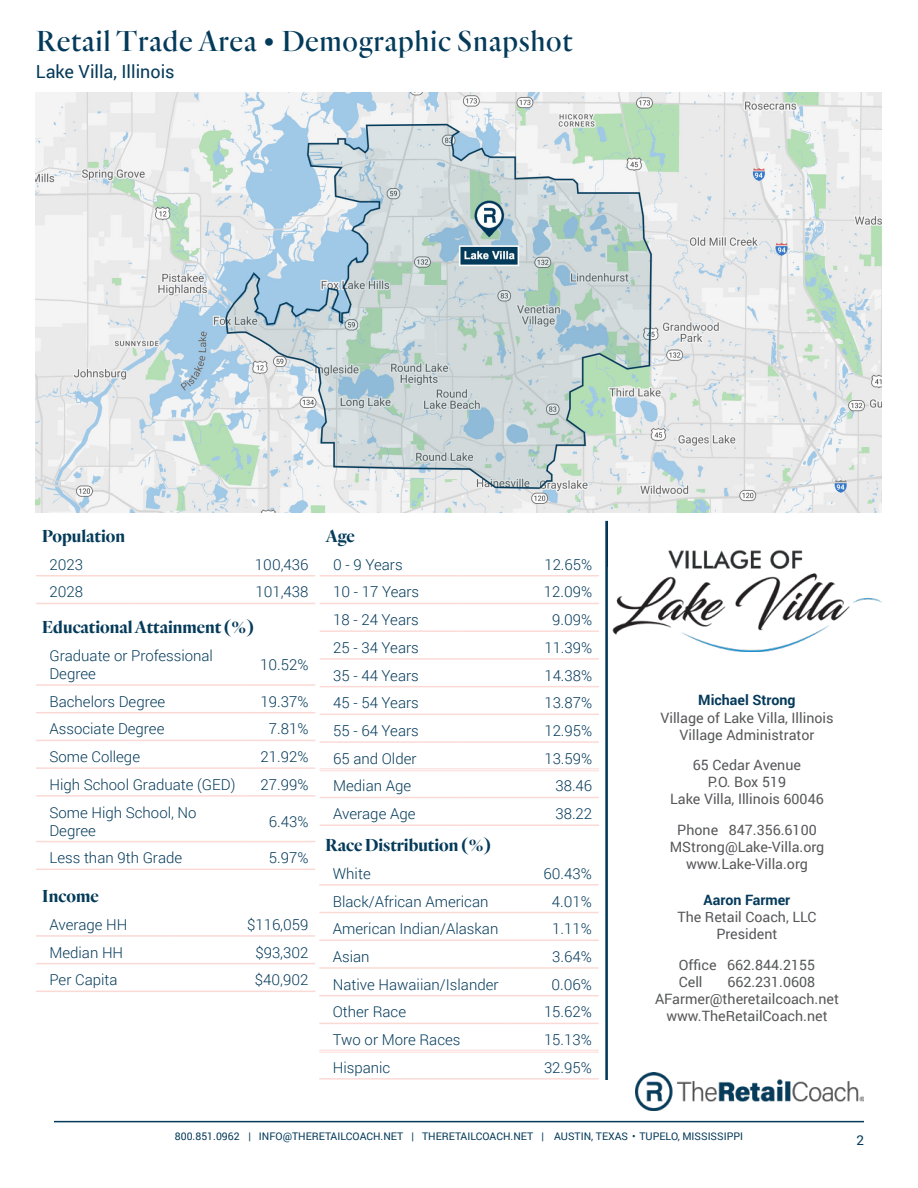
<style>
.page{position:relative;width:918px;height:1188px;background:#fff}
.page>*{position:absolute;margin:0;border:0;box-sizing:border-box;transform-origin:0 0}
.BlueTitles{font:30px "TRC Quarto Regular";letter-spacing:.025em;color:#043a5a}
.t1{font:18px "TRC Quarto Bold";color:#043a5a}
.BlueTitles-2{font:18px "Roboto";color:#043a5a}
.t2{font:300 15px/18px "Roboto";color:#043a5a}
.t3{font:14.25px/17.1px "Roboto";color:#57585a;text-align:center}
.t4{font:700 14.25px "Roboto";color:#043a5a}
.t5{font:13.5px "Roboto";color:#043a5a}
.t6{font:10.5px "Roboto";color:#043a5a}
</style>
<div class="page">
<img style="left:636px;top:1073px;width:228px;height:37px">
<hr style="left:54px;top:1121px;width:810px;height:1px;background:#043a5a">
<img style="left:612px;top:550px;width:270px;height:101px">
<img style="left:36px;top:93px;width:846px;height:420px">
<hr style="left:320px;top:575px;width:139px;height:2px;background:#fbdad6">
<hr style="left:459px;top:575px;width:140px;height:2px;background:#fbdad6">
<hr style="left:320px;top:603px;width:139px;height:1px;background:#fbdad6">
<hr style="left:459px;top:603px;width:140px;height:1px;background:#fbdad6">
<hr style="left:320px;top:630px;width:139px;height:2px;background:#fbdad6">
<hr style="left:459px;top:630px;width:140px;height:2px;background:#fbdad6">
<hr style="left:320px;top:658px;width:139px;height:2px;background:#fbdad6">
<hr style="left:459px;top:658px;width:140px;height:2px;background:#fbdad6">
<hr style="left:320px;top:686px;width:139px;height:1px;background:#fbdad6">
<hr style="left:459px;top:686px;width:140px;height:1px;background:#fbdad6">
<hr style="left:320px;top:714px;width:139px;height:1px;background:#fbdad6">
<hr style="left:459px;top:714px;width:140px;height:1px;background:#fbdad6">
<hr style="left:320px;top:741px;width:139px;height:2px;background:#fbdad6">
<hr style="left:459px;top:741px;width:140px;height:2px;background:#fbdad6">
<hr style="left:320px;top:797px;width:139px;height:1px;background:#fbdad6">
<hr style="left:459px;top:797px;width:140px;height:1px;background:#fbdad6">
<hr style="left:320px;top:824px;width:139px;height:2px;background:#fbdad6">
<hr style="left:459px;top:824px;width:140px;height:2px;background:#fbdad6">
<hr style="left:320px;top:768px;width:139px;height:1px;background:#fbdad6">
<hr style="left:320px;top:770px;width:139px;height:1px;background:#fbdad6">
<hr style="left:459px;top:768px;width:140px;height:1px;background:#fbdad6">
<hr style="left:459px;top:770px;width:140px;height:1px;background:#fbdad6">
<hr style="left:319px;top:884px;width:188px;height:2px;background:#fbdad6">
<hr style="left:507px;top:884px;width:92px;height:2px;background:#fbdad6">
<hr style="left:319px;top:912px;width:188px;height:1px;background:#fbdad6">
<hr style="left:507px;top:912px;width:92px;height:1px;background:#fbdad6">
<hr style="left:319px;top:940px;width:188px;height:1px;background:#fbdad6">
<hr style="left:507px;top:940px;width:92px;height:1px;background:#fbdad6">
<hr style="left:319px;top:967px;width:188px;height:2px;background:#fbdad6">
<hr style="left:507px;top:967px;width:92px;height:2px;background:#fbdad6">
<hr style="left:319px;top:995px;width:188px;height:1px;background:#fbdad6">
<hr style="left:507px;top:995px;width:92px;height:1px;background:#fbdad6">
<hr style="left:319px;top:1023px;width:188px;height:1px;background:#fbdad6">
<hr style="left:507px;top:1023px;width:92px;height:1px;background:#fbdad6">
<hr style="left:319px;top:1078px;width:188px;height:2px;background:#fbdad6">
<hr style="left:507px;top:1078px;width:92px;height:2px;background:#fbdad6">
<hr style="left:319px;top:1050px;width:188px;height:1px;background:#fbdad6">
<hr style="left:319px;top:1052px;width:188px;height:1px;background:#fbdad6">
<hr style="left:507px;top:1050px;width:92px;height:1px;background:#fbdad6">
<hr style="left:507px;top:1052px;width:92px;height:1px;background:#fbdad6">
<div style="left:605px;top:521px;width:3px;height:559px;border:2px solid #043a5a"></div>
<hr style="left:36px;top:575px;width:94px;height:2px;background:#fbdad6">
<hr style="left:130px;top:575px;width:185px;height:2px;background:#fbdad6">
<hr style="left:36px;top:603px;width:94px;height:1px;background:#fbdad6">
<hr style="left:130px;top:603px;width:185px;height:1px;background:#fbdad6">
<hr style="left:36px;top:935px;width:140px;height:2px;background:#fbdad6">
<hr style="left:176px;top:935px;width:139px;height:2px;background:#fbdad6">
<hr style="left:36px;top:963px;width:140px;height:1px;background:#fbdad6">
<hr style="left:176px;top:963px;width:139px;height:1px;background:#fbdad6">
<hr style="left:36px;top:991px;width:140px;height:1px;background:#fbdad6">
<hr style="left:176px;top:991px;width:139px;height:1px;background:#fbdad6">
<hr style="left:36px;top:684px;width:211px;height:2px;background:#fbdad6">
<hr style="left:247px;top:684px;width:68px;height:2px;background:#fbdad6">
<hr style="left:36px;top:712px;width:211px;height:1px;background:#fbdad6">
<hr style="left:247px;top:712px;width:68px;height:1px;background:#fbdad6">
<hr style="left:36px;top:740px;width:211px;height:1px;background:#fbdad6">
<hr style="left:247px;top:740px;width:68px;height:1px;background:#fbdad6">
<hr style="left:36px;top:767px;width:211px;height:2px;background:#fbdad6">
<hr style="left:247px;top:767px;width:68px;height:2px;background:#fbdad6">
<hr style="left:36px;top:795px;width:211px;height:2px;background:#fbdad6">
<hr style="left:247px;top:795px;width:68px;height:2px;background:#fbdad6">
<hr style="left:36px;top:841px;width:211px;height:1px;background:#fbdad6">
<hr style="left:247px;top:841px;width:68px;height:1px;background:#fbdad6">
<hr style="left:36px;top:869px;width:211px;height:1px;background:#fbdad6">
<hr style="left:247px;top:869px;width:68px;height:1px;background:#fbdad6">
<p class="BlueTitles" style="left:36px;top:22px;width:538px">Retail Trade Area • Demographic Snapshot</p>
<p class="BlueTitles-2" style="left:36px;top:59px;width:140px">Lake Villa, Illinois</p>
<p class="t1" style="left:42px;top:525px;width:85px">Population</p>
<p class="t2" style="left:49px;top:555px;width:35px">2023</p>
<p class="t2" style="left:255px;top:555px;width:55px">100,436</p>
<p class="t2" style="left:49px;top:583px;width:35px">2028</p>
<p class="t2" style="left:255px;top:583px;width:55px">101,438</p>
<p class="t1" style="left:42px;top:616px;width:214px">Educational Attainment (%)</p>
<p class="t2" style="left:49px;top:646px;width:165px">Graduate or Professional<br>Degree</p>
<p class="t2" style="left:260px;top:655px;width:50px">10.52%</p>
<p class="t2" style="left:49px;top:692px;width:117px">Bachelors Degree</p>
<p class="t2" style="left:261px;top:692px;width:49px">19.37%</p>
<p class="t2" style="left:49px;top:720px;width:116px">Associate Degree</p>
<p class="t2" style="left:269px;top:720px;width:41px">7.81%</p>
<p class="t2" style="left:49px;top:747px;width:92px">Some College</p>
<p class="t2" style="left:261px;top:747px;width:49px">21.92%</p>
<p class="t2" style="left:49px;top:775px;width:188px">High School Graduate (GED)</p>
<p class="t2" style="left:261px;top:775px;width:49px">27.99%</p>
<p class="t2" style="left:49px;top:803px;width:149px">Some High School, No<br>Degree</p>
<p class="t2" style="left:269px;top:812px;width:41px">6.43%</p>
<p class="t2" style="left:49px;top:848px;width:134px">Less than 9th Grade</p>
<p class="t2" style="left:269px;top:848px;width:41px">5.97%</p>
<p class="t1" style="left:42px;top:885px;width:58px">Income</p>
<p class="t2" style="left:49px;top:915px;width:80px">Average HH</p>
<p class="t2" style="left:247px;top:915px;width:63px">$116,059</p>
<p class="t2" style="left:49px;top:943px;width:75px">Median HH</p>
<p class="t2" style="left:255px;top:943px;width:55px">$93,302</p>
<p class="t2" style="left:49px;top:971px;width:70px">Per Capita</p>
<p class="t2" style="left:255px;top:971px;width:55px">$40,902</p>
<p class="t1" style="left:326px;top:525px;width:31px">Age</p>
<p class="t2" style="left:333px;top:555px;width:71px">0 - 9 Years</p>
<p class="t2" style="left:544px;top:555px;width:49px">12.65%</p>
<p class="t2" style="left:333px;top:583px;width:88px">10 - 17 Years</p>
<p class="t2" style="left:544px;top:583px;width:50px">12.09%</p>
<p class="t2" style="left:333px;top:610px;width:87px">18 - 24 Years</p>
<p class="t2" style="left:552px;top:610px;width:42px">9.09%</p>
<p class="t2" style="left:333px;top:638px;width:87px">25 - 34 Years</p>
<p class="t2" style="left:544px;top:638px;width:49px">11.39%</p>
<p class="t2" style="left:333px;top:666px;width:87px">35 - 44 Years</p>
<p class="t2" style="left:544px;top:666px;width:49px">14.38%</p>
<p class="t2" style="left:333px;top:694px;width:87px">45 - 54 Years</p>
<p class="t2" style="left:544px;top:694px;width:49px">13.87%</p>
<p class="t2" style="left:333px;top:721px;width:87px">55 - 64 Years</p>
<p class="t2" style="left:544px;top:721px;width:49px">12.95%</p>
<p class="t2" style="left:333px;top:749px;width:85px">65 and Older</p>
<p class="t2" style="left:544px;top:749px;width:49px">13.59%</p>
<p class="t2" style="left:333px;top:777px;width:80px">Median Age</p>
<p class="t2" style="left:555px;top:777px;width:38px">38.46</p>
<p class="t2" style="left:333px;top:804px;width:84px">Average Age</p>
<p class="t2" style="left:555px;top:804px;width:38px">38.22</p>
<p class="t1" style="left:325px;top:834px;width:168px">Race Distribution (%)</p>
<p class="t2" style="left:333px;top:864px;width:39px">White</p>
<p class="t2" style="left:544px;top:864px;width:50px">60.43%</p>
<p class="t2" style="left:333px;top:892px;width:157px">Black/African American</p>
<p class="t2" style="left:552px;top:892px;width:42px">4.01%</p>
<p class="t2" style="left:333px;top:919px;width:167px">American Indian/Alaskan</p>
<p class="t2" style="left:552px;top:919px;width:41px">1.11%</p>
<p class="t2" style="left:333px;top:947px;width:38px">Asian</p>
<p class="t2" style="left:552px;top:947px;width:41px">3.64%</p>
<p class="t2" style="left:333px;top:975px;width:167px">Native Hawaiian/Islander</p>
<p class="t2" style="left:551px;top:975px;width:42px">0.06%</p>
<p class="t2" style="left:333px;top:1003px;width:75px">Other Race</p>
<p class="t2" style="left:544px;top:1003px;width:49px">15.62%</p>
<p class="t2" style="left:333px;top:1030px;width:129px">Two or More Races</p>
<p class="t2" style="left:544px;top:1030px;width:49px">15.13%</p>
<p class="t2" style="left:333px;top:1058px;width:59px">Hispanic</p>
<p class="t2" style="left:544px;top:1058px;width:49px">32.95%</p>
<p class="t4" style="left:698px;top:690px;width:99px">Michael Strong</p>
<p class="t3" style="left:660px;top:708px;width:175px">Village of Lake Villa, Illinois<br>Village Administrator</p>
<p class="t3" style="left:693px;top:756px;width:110px">65 Cedar Avenue<br>P.O. Box 519</p>
<p class="t3" style="left:670px;top:790px;width:155px">Lake Villa, Illinois 60046</p>
<p class="t3" style="left:677px;top:821px;width:141px">Phone 847.356.6100</p>
<p class="t3" style="left:670px;top:838px;width:156px">MStrong@Lake-Villa.org</p>
<p class="t3" style="left:686px;top:855px;width:123px">www.Lake-Villa.org</p>
<p class="t4" style="left:704px;top:890px;width:88px">Aaron Farmer</p>
<p class="t3" style="left:677px;top:908px;width:141px">The Retail Coach, LLC<br>President</p>
<p class="t3" style="left:679px;top:956px;width:138px">Office 662.844.2155</p>
<p class="t3" style="left:679px;top:973px;width:25px">Cell</p>
<p class="t3" style="left:727px;top:973px;width:89px">662.231.0608</p>
<p class="t3" style="left:655px;top:990px;width:185px">AFarmer@theretailcoach.net</p>
<p class="t3" style="left:666px;top:1007px;width:163px">www.TheRetailCoach.net</p>
<p class="t6" style="left:175px;top:1128px;width:570px">800.851.0962 | INFO@THERETAILCOACH.NET | THERETAILCOACH.NET | AUSTIN, TEXAS • TUPELO, MISSISSIPPI</p>
<p class="t5" style="left:856px;top:1131px;width:9px">2</p>
</div>
